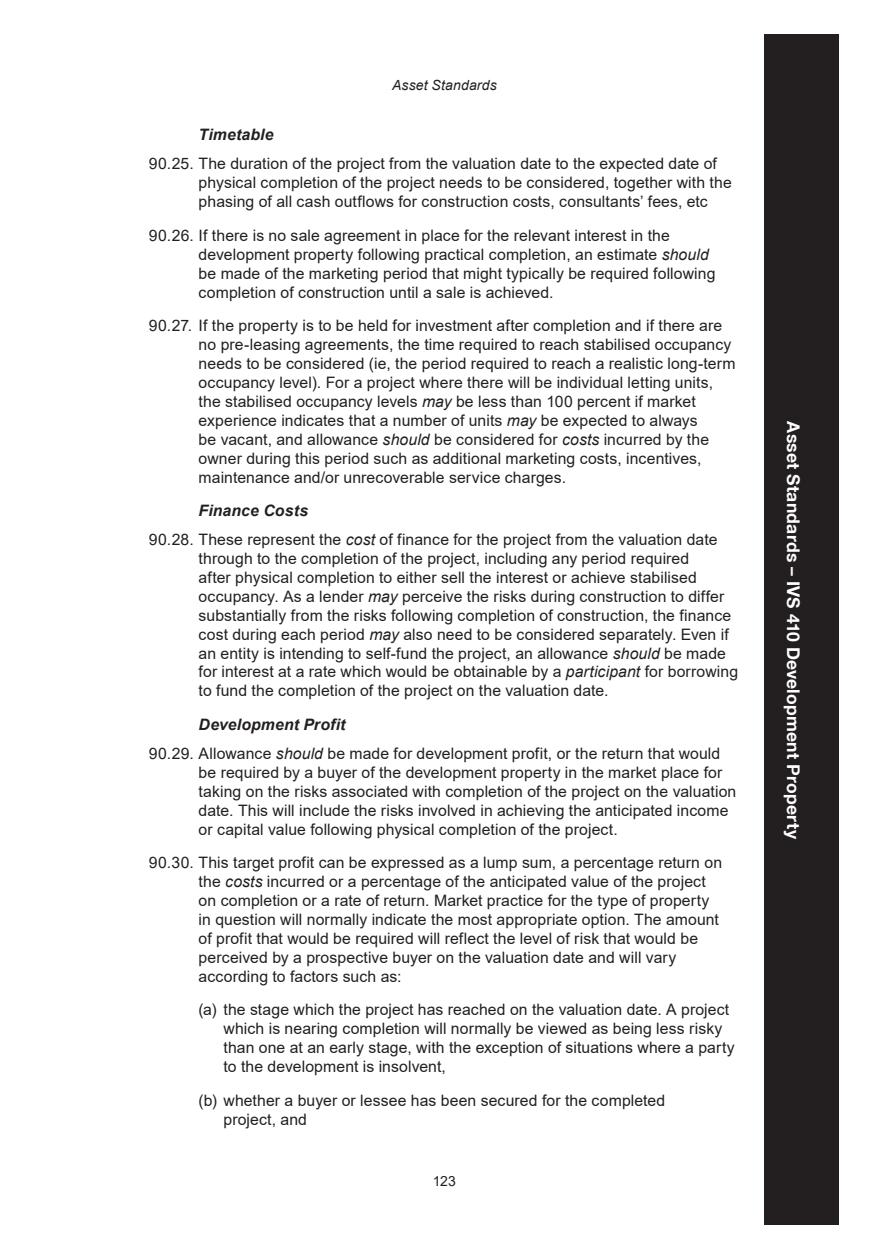
<style>
.page{position:relative;width:874px;height:1260px;background:#fff}
.page>*{position:absolute;margin:0;border:0;box-sizing:border-box;transform-origin:0 0}
.t1{font:700 17.5px "Helvetica Neue LT";letter-spacing:.015em;color:#fff}
.Indented_Paragraph{font:15.75px/18.9px "Arial";letter-spacing:.005em;color:#231f20}
.Indented_Paragraph-2{font:italic 700 15.75px "Arial";letter-spacing:.01em;color:#231f20}
.t2{font:italic 14px "Arial";letter-spacing:.01em;color:#231f20}
.t3{font:14px "Arial";color:#231f20}
.s1{font-style:italic}
</style>
<div class="page">
<div style="left:764px;top:35px;width:74px;height:1190px;background:#231f20"></div>
<p class="t2" style="left:392px;top:76px;width:106px">Asset Standards</p>
<p class="Indented_Paragraph-2" style="left:198px;top:124px;width:76px">Timetable</p>
<p class="Indented_Paragraph" style="left:198px;top:154px;width:534px;text-indent:-50px">90.25. The duration of the project from the valuation date to the expected date of physical completion of the project needs to be considered, together with the phasing of all cash outflows for construction costs, consultants’ fees, etc</p>
<p class="Indented_Paragraph" style="left:198px;top:226px;width:518px;text-indent:-50px">90.26. If there is no sale agreement in place for the relevant interest in the development property following practical completion, an estimate <span class="s1">should </span>be made of the marketing period that might typically be required following completion of construction until a sale is achieved.</p>
<p class="Indented_Paragraph" style="left:198px;top:316px;width:538px;text-indent:-50px">90.27. If the property is to be held for investment after completion and if there are no pre-leasing agreements, the time required to reach stabilised occupancy needs to be considered (ie, the period required to reach a realistic long-term occupancy level). For a project where there will be individual letting units, the stabilised occupancy levels <span class="s1">may</span> be less than 100 percent if market experience indicates that a number of units <span class="s1">may</span> be expected to always<br>be vacant, and allowance <span class="s1">should</span> be considered for <span class="s1">costs</span> incurred by the owner during this period such as additional marketing costs, incentives, maintenance and/or unrecoverable service charges.</p>
<p class="Indented_Paragraph-2" style="left:198px;top:500px;width:111px">Finance Costs</p>
<p class="Indented_Paragraph" style="left:198px;top:530px;width:540px;text-indent:-50px">90.28. These represent the <span class="s1">cost</span> of finance for the project from the valuation date through to the completion of the project, including any period required<br>after physical completion to either sell the interest or achieve stabilised occupancy. As a lender <span class="s1">may</span> perceive the risks during construction to differ substantially from the risks following completion of construction, the finance cost during each period <span class="s1">may</span> also need to be considered separately. Even if an entity is intending to self-fund the project, an allowance <span class="s1">should</span> be made for interest at a rate which would be obtainable by a <span class="s1">participant</span> for borrowing to fund the completion of the project on the valuation date.</p>
<p class="Indented_Paragraph-2" style="left:198px;top:714px;width:148px">Development Profit</p>
<p class="Indented_Paragraph" style="left:198px;top:744px;width:539px;text-indent:-50px">90.29. Allowance <span class="s1">should</span> be made for development profit, or the return that would be required by a buyer of the development property in the market place for taking on the risks associated with completion of the project on the valuation date. This will include the risks involved in achieving the anticipated income or capital value following physical completion of the project.</p>
<p class="Indented_Paragraph" style="left:198px;top:853px;width:524px;text-indent:-50px">90.30. This target profit can be expressed as a lump sum, a percentage return on the <span class="s1">costs</span> incurred or a percentage of the anticipated value of the project on completion or a rate of return. Market practice for the type of property in question will normally indicate the most appropriate option. The amount of profit that would be required will reflect the level of risk that would be perceived by a prospective buyer on the valuation date and will vary according to factors such as:</p>
<p class="Indented_Paragraph" style="left:223px;top:1000px;width:512px;text-indent:-25px">(a) the stage which the project has reached on the valuation date. A project which is nearing completion will normally be viewed as being less risky than one at an early stage, with the exception of situations where a party to the development is insolvent,</p>
<p class="Indented_Paragraph" style="left:223px;top:1091px;width:443px;text-indent:-25px">(b) whether a buyer or lessee has been secured for the completed project, and</p>
<p class="t3" style="left:432px;top:1171px;width:25px">123</p>
<p class="t1" style="left:803px;top:421px;width:419px;rotate:90deg">Asset Standards – IVS 410 Development Property</p>
</div>
